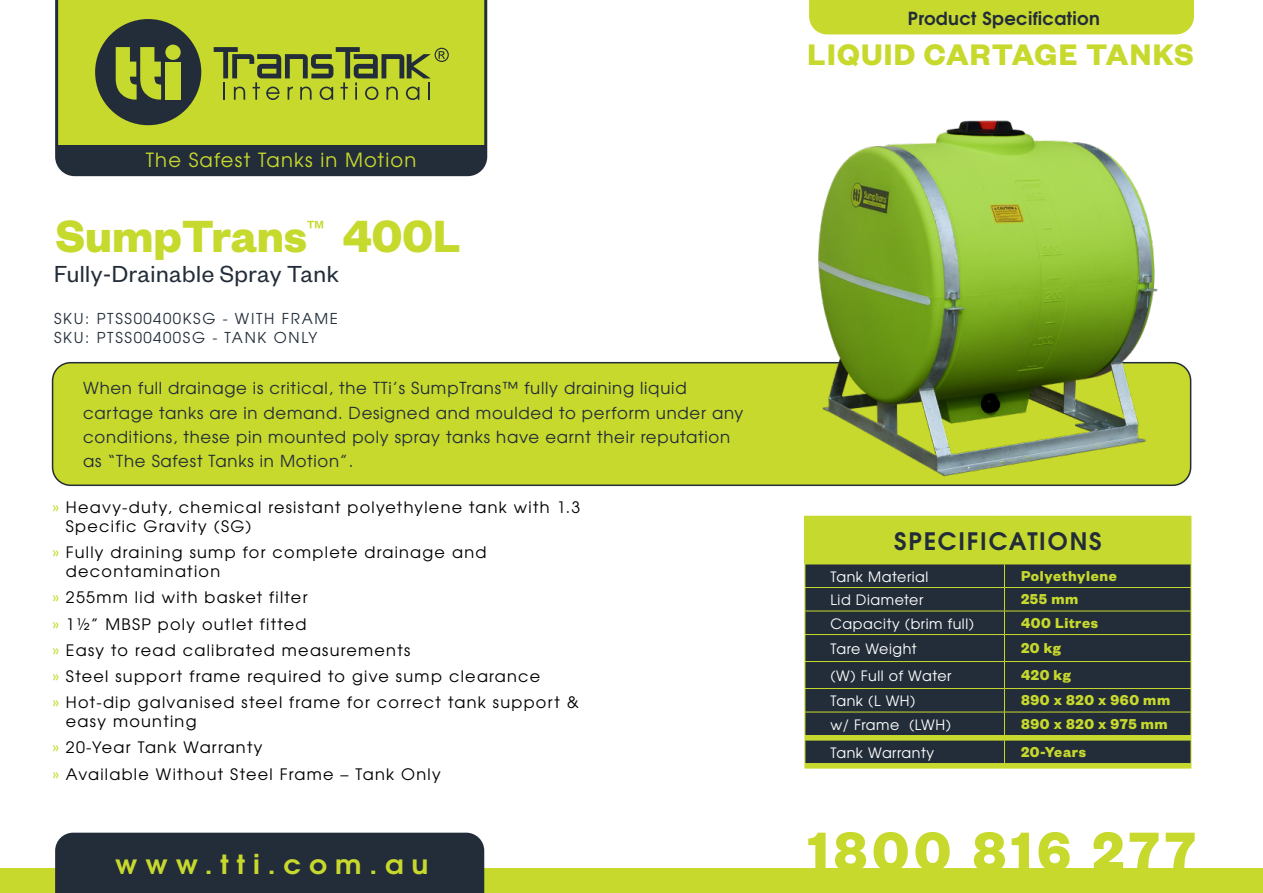
<style>
.page{position:relative;width:1263px;height:893px;background:#fff}
.page>*{position:absolute;margin:0;border:0;box-sizing:border-box;transform-origin:0 0}
.t1{font:700 60px "Founders Grotesk";letter-spacing:.08em;color:#c7d92d}
.t2{font:700 49.5px "Founders Grotesk";color:#c6d92d}
.t3{font:700 32.55px "Founders Grotesk";letter-spacing:.04em;color:#c7d92d}
.t4{font:700 26.25px "Te X Gyre Adventor";letter-spacing:.28em;color:#c7d92d;scale:1.07 1}
.t5{font:25.5px "Founders Grotesk";letter-spacing:.02em;color:#232d39}
.t6{font:700 24px "Te X Gyre Adventor";letter-spacing:.075em;color:#232d39}
.t7{font:19.5px "Te X Gyre Adventor";letter-spacing:.06em;color:#c7d92d}
.t8{font:700 18px "Te X Gyre Adventor";letter-spacing:.02em;color:#232d39}
.t9{font:16.5px/24px "Te X Gyre Adventor";letter-spacing:.045em;color:#232d39}
.t10{font:15.75px/26.2px "Te X Gyre Adventor";letter-spacing:.08em;color:#000}
.t11{font:700 15.75px "Founders Grotesk";letter-spacing:.04em;color:#c7d92d}
.t12{font:15px "Te X Gyre Adventor";letter-spacing:.115em;color:#232d39}
.t13{font:14.25px "Te X Gyre Adventor";letter-spacing:.04em;color:#fff}
.s1{color:#c6d92f}
</style>
<div class="page">
<div style="left:0;top:869px;width:1263px;height:24px;background:#c7d92d"></div>
<div style="left:55px;top:833px;width:429px;height:60px;background:#232d39"></div>
<svg style="left:55px;top:0;width:432px;height:176px;background:#93a231"></svg>
<div style="left:809px;top:0;width:385px;height:34px;background:#c7d92d"></div>
<div style="left:53px;top:363px;width:1138px;height:122px;background:#c7d92d;border-radius:18px"></div>
<div style="left:52px;top:362px;width:1139px;height:124px;border:2px solid #232d39;border-radius:18px"></div>
<img style="left:805px;top:120px;width:365px;height:367px">
<div style="left:805px;top:516px;width:386px;height:48px;background:#c6d92f"></div>
<hr style="left:804px;top:516px;width:200px;height:1px;background:#c6d92f">
<hr style="left:804px;top:517px;width:1px;height:47px;background:#c6d92f">
<svg style="left:804px;top:564px;width:387px;height:204px;background:#313c38"></svg>
<hr style="left:804px;top:768px;width:200px;height:1px;background:#c7d92d">
<hr style="left:1004px;top:768px;width:187px;height:1px;background:#c7d92d">
<p class="t7" style="left:146px;top:145px;width:272px">The Safest Tanks in Motion</p>
<h2 class="t2" style="left:55px;top:204px;width:407px">SumpTrans<sup>™</sup> 400L</h2>
<h3 class="t5" style="left:54px;top:258px;width:286px">Fully-Drainable Spray Tank</h3>
<p class="t12" style="left:54px;top:306px;width:285px">SKU: PTSS00400KSG - WITH FRAME</p>
<p class="t12" style="left:54px;top:325px;width:265px">SKU: PTSS00400SG - TANK ONLY</p>
<p class="t9" style="left:83px;top:375px;width:662px">When full drainage is critical, the TTi’s SumpTrans™ fully draining liquid cartage tanks are in demand. Designed and moulded to perform under any conditions, these pin mounted poly spray tanks have earnt their reputation as “The Safest Tanks in Motion”.</p>
<p class="t10" style="left:66px;top:497px;width:516px;line-height:18.8px;text-indent:-13px"><span class="s1">»</span> Heavy-duty, chemical resistant polyethylene tank with 1.3<br>Specific Gravity (SG)</p>
<p class="t10" style="left:66px;top:542px;width:422px;line-height:18.8px;text-indent:-13px"><span class="s1">»</span> Fully draining sump for complete drainage and decontamination</p>
<p class="t10" style="left:52px;top:583px;width:528px"><span class="s1">»</span> 255mm lid with basket filter<br><span class="s1">»</span> 1½” MBSP poly outlet fitted<br><span class="s1">»</span> Easy to read calibrated measurements<br><span class="s1">»</span> Steel support frame required to give sump clearance<br><span class="s1">»</span> Hot-dip galvanised steel frame for correct tank support &amp;</p>
<p class="t10" style="left:52px;top:707px;width:390px;text-indent:13px">easy mounting<br><span class="s1">»</span> 20-Year Tank Warranty<br><span class="s1">»</span> Available Without Steel Frame – Tank Only</p>
<h3 class="t4" style="left:115px;top:841px;width:294px">www.tti.com.au</h3>
<p class="t8" style="left:908px;top:2px;width:193px">Product Specification</p>
<h3 class="t3" style="left:808px;top:34px;width:388px">LIQUID CARTAGE TANKS</h3>
<h3 class="t6" style="left:894px;top:520px;width:209px">SPECIFICATIONS</h3>
<p class="t13" style="left:830px;top:565px;width:100px">Tank Material</p>
<p class="t11" style="left:1021px;top:566px;width:97px">Polyethylene</p>
<p class="t13" style="left:830px;top:588px;width:94px">Lid Diameter</p>
<p class="t11" style="left:1021px;top:589px;width:59px">255 mm</p>
<p class="t13" style="left:830px;top:612px;width:145px">Capacity (brim full)</p>
<p class="t11" style="left:1021px;top:613px;width:79px">400 Litres</p>
<p class="t13" style="left:830px;top:637px;width:88px">Tare Weight</p>
<p class="t11" style="left:1021px;top:638px;width:41px">20 kg</p>
<p class="t13" style="left:830px;top:664px;width:123px">(W) Full of Water</p>
<p class="t11" style="left:1021px;top:665px;width:51px">420 kg</p>
<p class="t13" style="left:830px;top:689px;width:87px">Tank (L WH)</p>
<p class="t11" style="left:1021px;top:690px;width:151px">890 x 820 x 960 mm</p>
<p class="t13" style="left:830px;top:713px;width:122px">w/ Frame (LWH)</p>
<p class="t11" style="left:1021px;top:714px;width:148px">890 x 820 x 975 mm</p>
<p class="t13" style="left:830px;top:741px;width:105px">Tank Warranty</p>
<p class="t11" style="left:1021px;top:742px;width:67px">20-Years</p>
<h1 class="t1" style="left:808px;top:813px;width:389px">1800 816 277</h1>
</div>
